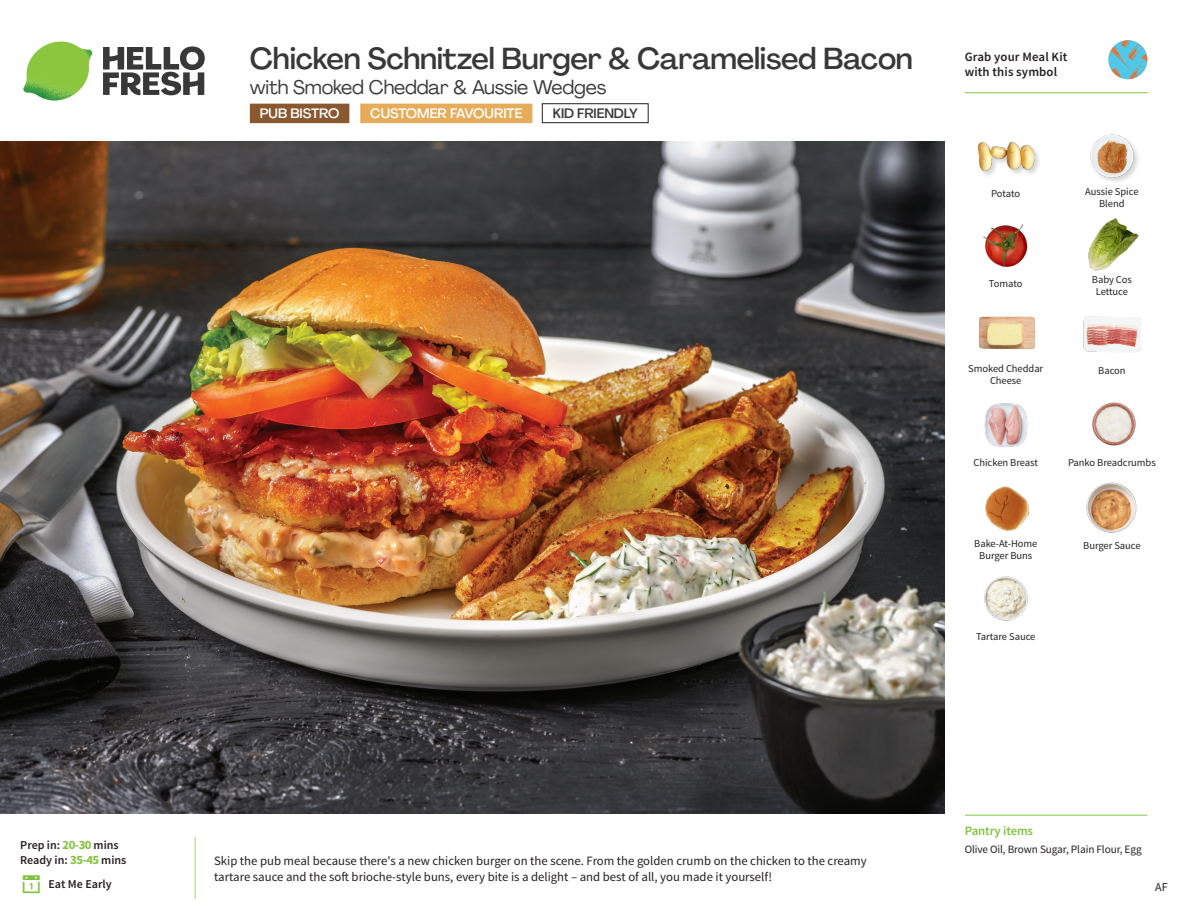
<style>
.page{position:relative;width:1188px;height:918px;background:#fff}
.page>*{position:absolute;margin:0;border:0;box-sizing:border-box;transform-origin:0 0}
._15_Titel_UK{font:500 30px "Agrandir";letter-spacing:-.01em;color:#383839}
._15_Titel_UK-2{font:19.5px "Agrandir";letter-spacing:-.01em;color:#383839}
.t1{font:500 13.5px "Agrandir";color:#fff}
.t2{font:500 13.5px "Agrandir";letter-spacing:-.01em;color:#383839}
.Step_6_Text_AU{font:12.75px/16.5px "Source Sans Pro";color:#231f20}
.t3{font:600 12.75px/15px "Source Sans Pro";letter-spacing:.01em;color:#231f20}
._04_Headers_Front{font:600 12.75px "Source Sans Pro";letter-spacing:-.01em;color:#81c340}
._04_Intro{font:600 12px "Source Sans Pro";color:#231f20}
.t4{font:12px "Source Sans Pro";color:#231f20}
._05_Pantry{font:11.25px "Source Sans Pro";letter-spacing:-.01em;color:#231f20}
._18_FRONT_ingredient{font:10.5px/12px "Source Sans Pro";letter-spacing:-.005em;color:#231f20;text-align:center}
.s1{font-weight:700;font-size:12.75px;color:#81c340}
</style>
<div class="page">
<svg style="left:103px;top:46px;width:102px;height:49px"></svg>
<img style="left:23px;top:42px;width:69px;height:59px">
<img style="left:0;top:142px;width:945px;height:672px">
<div style="left:250px;top:104px;width:99px;height:19px;background:#89582f"></div>
<div style="left:542px;top:104px;width:106px;height:19px;border:1px solid #231f20"></div>
<img style="left:985px;top:486px;width:45px;height:45px">
<img style="left:1084px;top:316px;width:57px;height:36px">
<img style="left:979px;top:316px;width:57px;height:34px">
<img style="left:984px;top:403px;width:44px;height:44px">
<img style="left:984px;top:576px;width:44px;height:45px">
<img style="left:1092px;top:402px;width:44px;height:44px">
<img style="left:983px;top:224px;width:45px;height:43px">
<img style="left:1088px;top:218px;width:51px;height:53px">
<div style="left:977px;top:141px;width:65px;height:37px;background:#231f20;opacity:.2"></div>
<img style="left:977px;top:141px;width:57px;height:37px">
<img style="left:1090px;top:134px;width:48px;height:48px">
<img style="left:1087px;top:483px;width:50px;height:50px">
<hr style="left:965px;top:815px;width:183px;height:1px;background:#81c340">
<svg style="left:1091px;top:40px;width:57px;height:54px"></svg>
<hr style="left:965px;top:92px;width:183px;height:1px;background:#81c340">
<div style="left:360px;top:104px;width:172px;height:19px;background:#e6ac5a"></div>
<p class="_04_Intro" style="left:20px;top:838px;width:100px">Prep in: <span class="s1">20-30</span> mins</p>
<p class="_04_Intro" style="left:20px;top:853px;width:108px">Ready in: <span class="s1">35-45</span> mins</p>
<p class="_04_Intro" style="left:48px;top:876px;width:65px">Eat Me Early</p>
<p class="_15_Titel_UK" style="left:250px;top:40px;width:665px">Chicken Schnitzel Burger &amp; Caramelised Bacon</p>
<p class="_15_Titel_UK-2" style="left:250px;top:75px;width:358px">with Smoked Cheddar &amp; Aussie Wedges</p>
<p class="t1" style="left:370px;top:105px;width:154px">CUSTOMER FAVOURITE</p>
<p class="t1" style="left:260px;top:105px;width:81px">PUB BISTRO</p>
<p class="t2" style="left:553px;top:105px;width:86px">KID FRIENDLY</p>
<p class="t3" style="left:965px;top:50px;width:104px">Grab your Meal Kit with this symbol</p>
<p class="_18_FRONT_ingredient" style="left:991px;top:188px;width:31px">Potato</p>
<p class="_18_FRONT_ingredient" style="left:989px;top:277px;width:35px">Tomato</p>
<p class="_18_FRONT_ingredient" style="left:1085px;top:186px;width:55px">Aussie Spice<br>Blend</p>
<p class="_18_FRONT_ingredient" style="left:1092px;top:274px;width:42px">Baby Cos<br>Lettuce</p>
<p class="_18_FRONT_ingredient" style="left:968px;top:363px;width:77px">Smoked Cheddar</p>
<p class="_18_FRONT_ingredient" style="left:1098px;top:365px;width:29px">Bacon</p>
<p class="_18_FRONT_ingredient" style="left:990px;top:375px;width:33px">Cheese</p>
<p class="_18_FRONT_ingredient" style="left:974px;top:456px;width:66px">Chicken Breast</p>
<p class="_18_FRONT_ingredient" style="left:1068px;top:456px;width:89px">Panko Breadcrumbs</p>
<p class="_18_FRONT_ingredient" style="left:974px;top:538px;width:65px">Bake-At-Home</p>
<p class="_18_FRONT_ingredient" style="left:1083px;top:540px;width:59px">Burger Sauce</p>
<p class="_18_FRONT_ingredient" style="left:979px;top:550px;width:55px">Burger Buns</p>
<p class="_18_FRONT_ingredient" style="left:976px;top:630px;width:61px">Tartare Sauce</p>
<p class="Step_6_Text_AU" style="left:214px;top:852px;width:654px">Skip the pub meal because there's a new chicken burger on the scene. From the golden crumb on the chicken to the creamy tartare sauce and the soft brioche-style buns, every bite is a delight – and best of all, you made it yourself!</p>
<p class="_04_Headers_Front" style="left:965px;top:822px;width:70px">Pantry items</p>
<p class="_05_Pantry" style="left:965px;top:842px;width:178px">Olive Oil, Brown Sugar, Plain Flour, Egg</p>
<p class="t4" style="left:1155px;top:879px;width:14px">AF</p>
</div>
